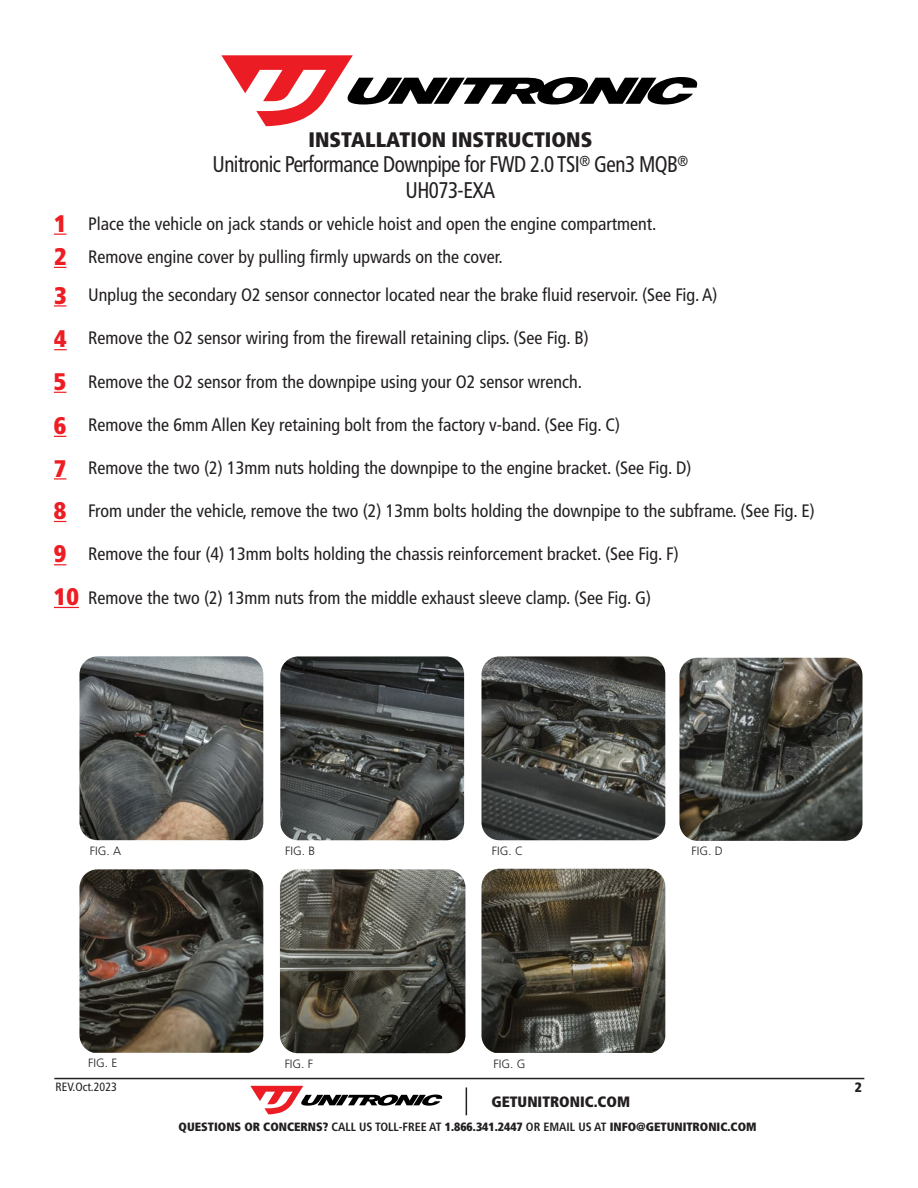
<style>
.page{position:relative;width:918px;height:1188px;background:#fff}
.page>*{position:absolute;margin:0;border:0;box-sizing:border-box;transform-origin:0 0}
.t1{font:900 condensed 24px "Frutiger LT Std";color:#ee1d23}
.t2{font:condensed 22.65px/25.2px "Frutiger LT Std";letter-spacing:-.025em;color:#231f20;text-align:center;scale:.93 1}
.t3{font:900 condensed 21px "Frutiger LT Std";color:#231f20}
.t4{font:condensed 18px "Frutiger LT Std";color:#231f20}
.t5{font:900 condensed 15px "Frutiger LT Std";color:#231f20}
.t6{font:900 condensed 13.5px "Frutiger LT Std";color:#231f20}
.t7{font:900 condensed 12px "Frutiger LT Std";color:#231f20}
.t8{font:300 12px "Frutiger LT Std";color:#231f20}
.t9{font:condensed 12px "Frutiger LT Std";color:#231f20}
.s1{font-weight:700}
</style>
<div class="page">
<svg style="left:221px;top:55px;width:476px;height:71px"></svg>
<img style="left:679px;top:658px;width:184px;height:183px">
<hr style="left:54px;top:1078px;width:810px;height:1px;background:#231f20">
<svg style="left:54px;top:267px;width:12px;height:1px"></svg>
<svg style="left:54px;top:234px;width:12px;height:1px"></svg>
<svg style="left:54px;top:305px;width:12px;height:2px"></svg>
<svg style="left:54px;top:349px;width:13px;height:1px"></svg>
<svg style="left:54px;top:392px;width:12px;height:1px"></svg>
<svg style="left:54px;top:436px;width:12px;height:1px"></svg>
<img style="left:481px;top:869px;width:184px;height:184px">
<svg style="left:54px;top:478px;width:12px;height:2px"></svg>
<svg style="left:54px;top:521px;width:12px;height:1px"></svg>
<svg style="left:54px;top:564px;width:12px;height:1px"></svg>
<img style="left:280px;top:656px;width:184px;height:184px">
<img style="left:481px;top:656px;width:184px;height:184px">
<img style="left:79px;top:869px;width:184px;height:184px">
<img style="left:280px;top:869px;width:185px;height:184px">
<svg style="left:54px;top:607px;width:25px;height:1px"></svg>
<img style="left:79px;top:656px;width:184px;height:184px">
<svg style="left:466px;top:1087px;width:1px;height:28px"></svg>
<svg style="left:250px;top:1086px;width:192px;height:28px"></svg>
<p class="t1" style="left:54px;top:209px;width:14px">1</p>
<p class="t1" style="left:54px;top:242px;width:14px">2</p>
<p class="t1" style="left:54px;top:281px;width:14px">3</p>
<p class="t1" style="left:54px;top:324px;width:14px">4</p>
<p class="t1" style="left:54px;top:367px;width:14px">5</p>
<p class="t1" style="left:54px;top:411px;width:14px">6</p>
<p class="t1" style="left:54px;top:454px;width:14px">7</p>
<p class="t1" style="left:54px;top:496px;width:14px">8</p>
<p class="t1" style="left:54px;top:539px;width:14px">9</p>
<p class="t1" style="left:54px;top:582px;width:26px">10</p>
<p class="t3" style="left:309px;top:127px;width:285px">INSTALLATION INSTRUCTIONS</p>
<p class="t2" style="left:212px;top:152px;width:513px">Unitronic Performance Downpipe for FWD 2.0 TSI<sup>®</sup> Gen3 MQB<sup>®<br></sup>UH073-EXA</p>
<p class="t4" style="left:88px;top:213px;width:570px">Place the vehicle on jack stands or vehicle hoist and open the engine compartment.</p>
<p class="t4" style="left:88px;top:246px;width:416px">Remove engine cover by pulling firmly upwards on the cover.</p>
<p class="t4" style="left:88px;top:284px;width:631px">Unplug the secondary O2 sensor connector located near the brake fluid reservoir. (See Fig. A)</p>
<p class="t4" style="left:88px;top:328px;width:502px">Remove the O2 sensor wiring from the firewall retaining clips. (See Fig. B)</p>
<p class="t4" style="left:88px;top:371px;width:496px">Remove the O2 sensor from the downpipe using your O2 sensor wrench.</p>
<p class="t4" style="left:88px;top:414px;width:534px">Remove the 6mm Allen Key retaining bolt from the factory v-band. (See Fig. C)</p>
<p class="t4" style="left:88px;top:457px;width:605px">Remove the two (2) 13mm nuts holding the downpipe to the engine bracket. (See Fig. D)</p>
<p class="t4" style="left:88px;top:500px;width:728px">From under the vehicle, remove the two (2) 13mm bolts holding the downpipe to the subframe. (See Fig. E)</p>
<p class="t4" style="left:88px;top:544px;width:592px">Remove the four (4) 13mm bolts holding the chassis reinforcement bracket. (See Fig. F)</p>
<p class="t4" style="left:88px;top:587px;width:564px">Remove the two (2) 13mm nuts from the middle exhaust sleeve clamp. (See Fig. G)</p>
<p class="t8" style="left:90px;top:844px;width:33px">FIG. A</p>
<p class="t8" style="left:691px;top:844px;width:33px">FIG. D</p>
<p class="t8" style="left:285px;top:844px;width:31px">FIG. B</p>
<p class="t8" style="left:492px;top:844px;width:33px">FIG. C</p>
<p class="t8" style="left:88px;top:1056px;width:31px">FIG. E</p>
<p class="t8" style="left:285px;top:1057px;width:30px">FIG. F</p>
<p class="t8" style="left:493px;top:1057px;width:33px">FIG. G</p>
<p class="t9" style="left:56px;top:1080px;width:63px">REV.Oct.2023</p>
<p class="t6" style="left:855px;top:1079px;width:9px">2</p>
<p class="t5" style="left:492px;top:1092px;width:140px">GETUNITRONIC.COM</p>
<p class="t7" style="left:179px;top:1119px;width:580px">QUESTIONS OR CONCERNS? <span class="s1">CALL US TOLL-FREE AT</span> 1.866.341.2447 <span class="s1">OR EMAIL US AT</span> INFO@GETUNITRONIC.COM</p>
</div>
